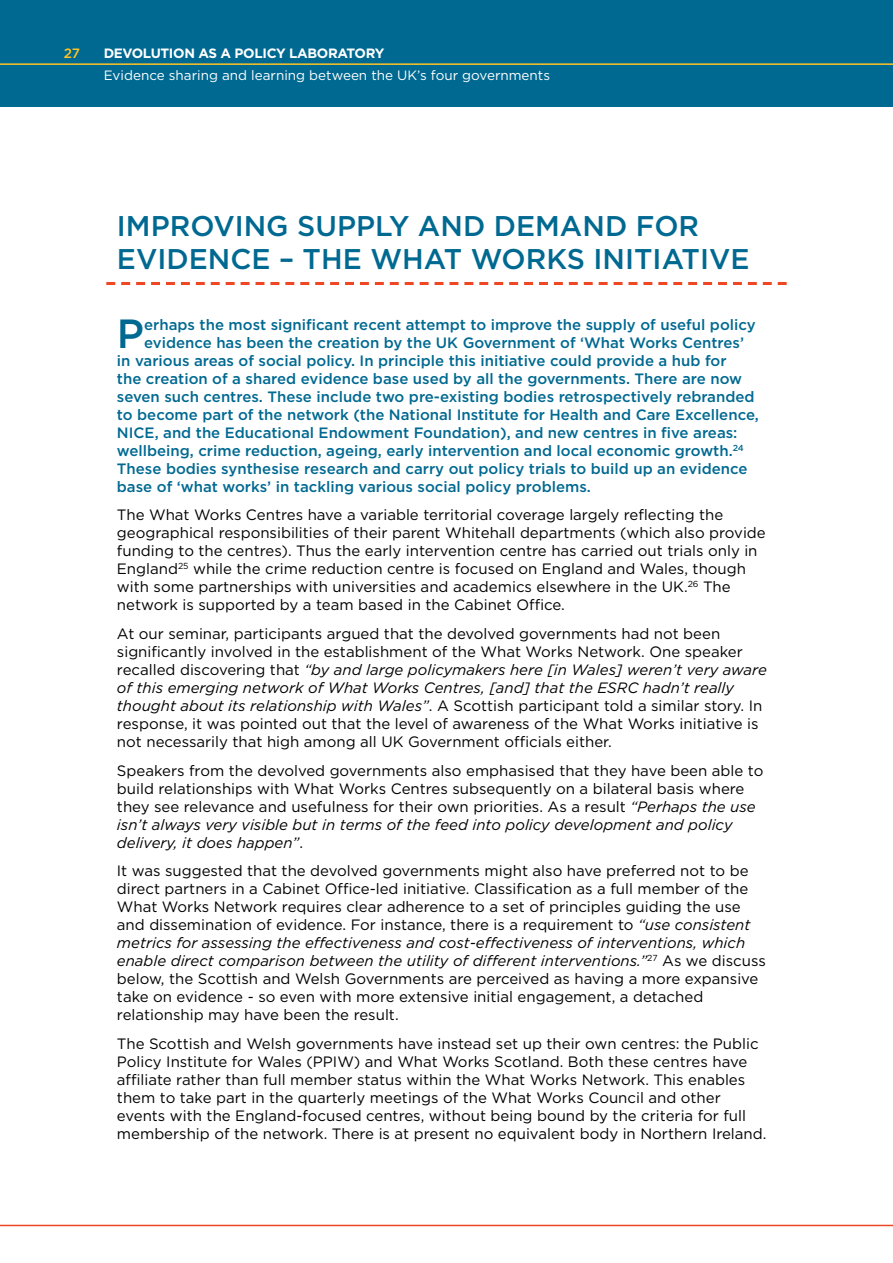
<style>
.page{position:relative;width:893px;height:1263px;background:#fff}
.page>*{position:absolute;margin:0;border:0;box-sizing:border-box;transform-origin:0 0}
.t1{font:500 40.65px "Gotham HTF";color:#006991}
.t2{font:500 28.5px/33px "Gotham HTF";color:#006991}
.t3{font:15px/18px "Gotham HTF";color:#000}
.t4{font:500 15px "Gotham HTF";color:#006991}
.t5{font:13.5px "Gotham HTF";color:#fff}
.t6{font:700 13.5px "Gotham HTF";letter-spacing:-.025em;color:#fff}
.t7{font:500 13.5px "Gotham HTF";color:#ffc425}
.s1{font-style:italic}
</style>
<div class="page">
<div style="left:0;top:0;width:893px;height:106px;background:#006991"></div>
<hr style="left:0;top:1225px;width:893px;height:1px;background:#ef4623">
<hr style="left:0;top:63px;width:893px;height:2px;background:#ffc425">
<svg style="left:106px;top:282px;width:681px;height:3px"></svg>
<p class="t7" style="left:64px;top:46px;width:18px">27</p>
<p class="t6" style="left:104px;top:45px;width:282px">DEVOLUTION AS A POLICY LABORATORY</p>
<p class="t5" style="left:104px;top:68px;width:448px">Evidence sharing and learning between the UK’s four governments</p>
<h2 class="t2" style="left:117px;top:209px;width:634px">IMPROVING SUPPLY AND DEMAND FOR<br>EVIDENCE – THE WHAT WORKS INITIATIVE</h2>
<h1 class="t1" style="left:117px;top:310px;width:29px">P</h1>
<p class="t4" style="left:144px;top:316px;width:613px">erhaps the most significant recent attempt to improve the supply of useful policy</p>
<p class="t4" style="left:144px;top:334px;width:601px">evidence has been the creation by the UK Government of ‘What Works Centres’</p>
<p class="t4" style="left:117px;top:352px;width:611px">in various areas of social policy. In principle this initiative could provide a hub for</p>
<p class="t4" style="left:117px;top:370px;width:627px">the creation of a shared evidence base used by all the governments. There are now</p>
<p class="t4" style="left:117px;top:388px;width:639px">seven such centres. These include two pre-existing bodies retrospectively rebranded</p>
<p class="t4" style="left:117px;top:406px;width:643px">to become part of the network (the National Institute for Health and Care Excellence,</p>
<p class="t4" style="left:117px;top:424px;width:622px">NICE, and the Educational Endowment Foundation), and new centres in five areas:</p>
<p class="t4" style="left:117px;top:442px;width:628px">wellbeing, crime reduction, ageing, early intervention and local economic growth.<sup>24</sup></p>
<p class="t4" style="left:117px;top:460px;width:632px">These bodies synthesise research and carry out policy trials to build up an evidence</p>
<p class="t4" style="left:117px;top:478px;width:475px">base of ‘what works’ in tackling various social policy problems.</p>
<p class="t3" style="left:117px;top:506px;width:650px">The What Works Centres have a variable territorial coverage largely reflecting the geographical responsibilities of their parent Whitehall departments (which also provide funding to the centres). Thus the early intervention centre has carried out trials only in England<sup>25</sup> while the crime reduction centre is focused on England and Wales, though with some partnerships with universities and academics elsewhere in the UK.<sup>26</sup> The network is supported by a team based in the Cabinet Office.</p>
<p class="t3" style="left:117px;top:624px;width:652px">At our seminar, participants argued that the devolved governments had not been significantly involved in the establishment of the What Works Network. One speaker recalled discovering that <span class="s1">“by and large policymakers here [in Wales] weren’t very aware of this emerging network of What Works Centres, [and] that the ESRC hadn’t really thought about its relationship with Wales”</span>. A Scottish participant told a similar story. In response, it was pointed out that the level of awareness of the What Works initiative is not necessarily that high among all UK Government officials either.</p>
<p class="t3" style="left:117px;top:761px;width:648px">Speakers from the devolved governments also emphasised that they have been able to build relationships with What Works Centres subsequently on a bilateral basis where they see relevance and usefulness for their own priorities. As a result <span class="s1">“Perhaps the use isn’t always very visible but in terms of the feed into policy development and policy delivery, it does happen”</span>.</p>
<p class="t3" style="left:117px;top:862px;width:650px">It was suggested that the devolved governments might also have preferred not to be direct partners in a Cabinet Office-led initiative. Classification as a full member of the What Works Network requires clear adherence to a set of principles guiding the use and dissemination of evidence. For instance, there is a requirement to <span class="s1">“use consistent metrics for assessing the effectiveness and cost-effectiveness of interventions, which enable direct comparison between the utility of different interventions.”</span><sup>27</sup> As we discuss below, the Scottish and Welsh Governments are perceived as having a more expansive take on evidence - so even with more extensive initial engagement, a detached relationship may have been the result.</p>
<p class="t3" style="left:117px;top:1034px;width:651px">The Scottish and Welsh governments have instead set up their own centres: the Public Policy Institute for Wales (PPIW) and What Works Scotland. Both these centres have affiliate rather than full member status within the What Works Network. This enables them to take part in the quarterly meetings of the What Works Council and other events with the England-focused centres, without being bound by the criteria for full membership of the network. There is at present no equivalent body in Northern Ireland.</p>
</div>
